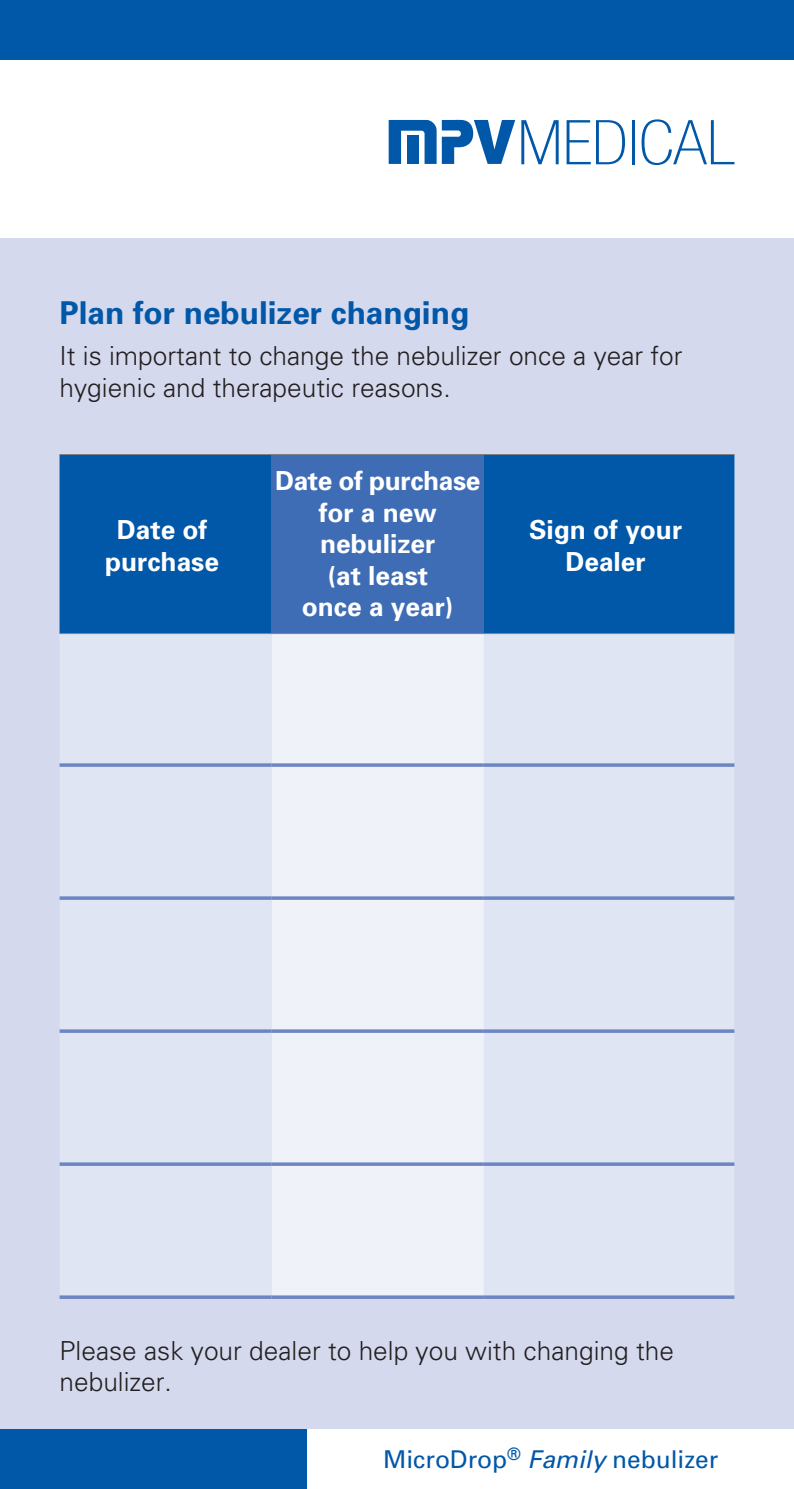
<style>
.page{position:relative;width:794px;height:1489px;background:#fff}
.page>*{position:absolute;margin:0;border:0;box-sizing:border-box;transform-origin:0 0}
.t1{font:700 31.5px "Univers";color:#0157a8}
.t2{font:300 26.25px/31.5px "Univers";color:#231f20}
.t3{font:700 26.25px/31.5px "Univers";color:#fff;text-align:center}
.t4{font:24.5px "Univers";color:#0157a8}
.s1{font-style:italic}
</style>
<div class="page">
<div style="left:0;top:0;width:794px;height:60px;background:#0157a8"></div>
<div style="left:0;top:238px;width:794px;height:1250px;background:#d4d9ed"></div>
<div style="left:0;top:1429px;width:794px;height:59px;background:#0157a8"></div>
<svg style="left:521px;top:120px;width:37px;height:44px"></svg>
<svg style="left:566px;top:120px;width:59px;height:44px"></svg>
<hr style="left:632px;top:120px;width:3px;height:44px;background:#0157a8">
<svg style="left:641px;top:119px;width:93px;height:46px"></svg>
<svg style="left:442px;top:119px;width:73px;height:45px"></svg>
<svg style="left:389px;top:120px;width:47px;height:44px"></svg>
<div style="left:308px;top:1429px;width:486px;height:59px;background:#fff"></div>
<div style="left:60px;top:455px;width:674px;height:178px;background:#0157a8"></div>
<div style="left:272px;top:454px;width:212px;height:179px;background:#3e6db6"></div>
<div style="left:60px;top:635px;width:674px;height:660px;background:#e0e5f3"></div>
<div style="left:272px;top:634px;width:212px;height:661px;background:#eff2f9"></div>
<hr style="left:60px;top:454px;width:212px;height:1px;background:#808285">
<hr style="left:272px;top:454px;width:212px;height:1px;background:#808285">
<hr style="left:484px;top:454px;width:250px;height:1px;background:#808285">
<hr style="left:60px;top:633px;width:212px;height:1px;background:#808285">
<hr style="left:272px;top:633px;width:212px;height:1px;background:#808285">
<hr style="left:484px;top:633px;width:250px;height:1px;background:#808285">
<hr style="left:60px;top:763px;width:212px;height:3px;background:#6d86c3">
<hr style="left:272px;top:763px;width:212px;height:3px;background:#6d86c3">
<hr style="left:484px;top:763px;width:250px;height:3px;background:#6d86c3">
<hr style="left:60px;top:896px;width:212px;height:3px;background:#6d86c3">
<hr style="left:272px;top:896px;width:212px;height:3px;background:#6d86c3">
<hr style="left:484px;top:896px;width:250px;height:3px;background:#6d86c3">
<hr style="left:60px;top:1029px;width:212px;height:3px;background:#6d86c3">
<hr style="left:272px;top:1029px;width:212px;height:3px;background:#6d86c3">
<hr style="left:484px;top:1029px;width:250px;height:3px;background:#6d86c3">
<hr style="left:60px;top:1162px;width:212px;height:3px;background:#6d86c3">
<hr style="left:272px;top:1162px;width:212px;height:3px;background:#6d86c3">
<hr style="left:484px;top:1162px;width:250px;height:3px;background:#6d86c3">
<hr style="left:60px;top:1295px;width:212px;height:3px;background:#6d86c3">
<hr style="left:272px;top:1295px;width:212px;height:3px;background:#6d86c3">
<hr style="left:484px;top:1295px;width:250px;height:3px;background:#6d86c3">
<p class="t1" style="left:60px;top:292px;width:411px">Plan for nebulizer changing</p>
<p class="t2" style="left:60px;top:339px;width:624px">It is important to change the nebulizer once a year for hygienic and therapeutic reasons.</p>
<p class="t3" style="left:105px;top:513px;width:115px">Date of purchase</p>
<p class="t3" style="left:275px;top:464px;width:207px">Date of purchase for a new nebulizer<br>(at least<br>once a year)</p>
<p class="t3" style="left:529px;top:513px;width:155px">Sign of your<br>Dealer</p>
<p class="t2" style="left:60px;top:1333px;width:616px">Please ask your dealer to help you with changing the nebulizer.</p>
<p class="t4" style="left:383px;top:1443px;width:336px">MicroDrop<sup>®</sup> <span class="s1">Family</span> nebulizer</p>
</div>
